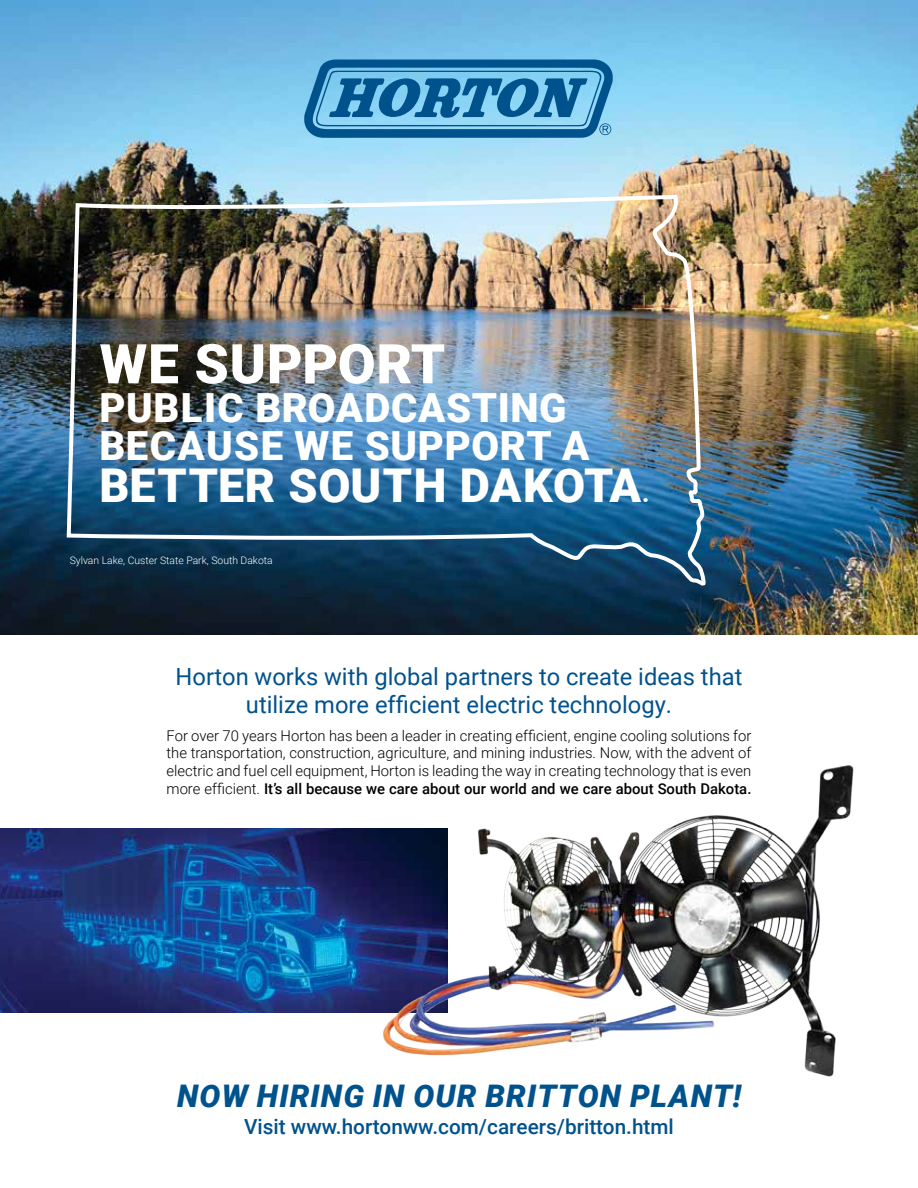
<style>
.page{position:relative;width:918px;height:1188px;background:#fff}
.page>*{position:absolute;margin:0;border:0;box-sizing:border-box;transform-origin:0 0}
.t1{font:900 54.9px "Roboto";letter-spacing:.015em;color:#fff}
.t2{font:900 46.65px "Roboto";letter-spacing:.005em;color:#fff}
.t3{font:900 40.2px/38.5px "Roboto";letter-spacing:.015em;color:#fff}
.t4{font:italic 900 31.2px "Roboto";letter-spacing:.035em;color:#00528d}
.t5{font:23.7px/28.5px "Roboto";color:#00528d;text-align:center}
.t6{font:500 20.7px "Roboto";color:#00528d}
.t7{font:300 14.85px/17.9px "Roboto";color:#000;text-align:justify}
.t8{font:300 10.35px "Roboto";color:#fff}
.s1{font-size:23.7px}
.s2{font-weight:500}
</style>
<div class="page">
<img style="left:0;top:0;width:918px;height:635px">
<svg style="left:304px;top:59px;width:309px;height:79px;background:#418fbd"></svg>
<img style="left:65px;top:192px;width:642px;height:443px">
<img style="left:0;top:828px;width:373px;height:185px">
<img style="left:373px;top:765px;width:481px;height:312px">
<svg style="left:0;top:0;width:6px;height:8px"></svg>
<svg style="left:912px;top:0;width:6px;height:8px"></svg>
<h1 class="t1" style="left:100px;top:325px;width:347px">WE SUPPORT</h1>
<h3 class="t3" style="left:99px;top:387px;width:491px">PUBLIC BROADCASTING<br>BECAUSE WE SUPPORT A</h3>
<h2 class="t2" style="left:100px;top:453px;width:551px">BETTER SOUTH DAKOTA<span class="s1">.</span></h2>
<p class="t8" style="left:70px;top:554px;width:205px">Sylvan Lake, Custer State Park, South Dakota</p>
<h3 class="t5" style="left:176px;top:661px;width:568px">Horton works with global partners to create ideas that utilize more efficient electric technology.</h3>
<p class="t7" style="left:167px;top:726px;width:586px">For over 70 years Horton has been a leader in creating efficient, engine cooling solutions for the transportation, construction, agriculture, and mining industries. Now, with the advent of electric and fuel cell equipment, Horton is leading the way in creating technology that is even more efficient. <span class="s2">It’s all because we care about our world and we care about South Dakota.</span></p>
<h3 class="t4" style="left:177px;top:1074px;width:566px">NOW HIRING IN OUR BRITTON PLANT!</h3>
<h3 class="t6" style="left:244px;top:1112px;width:431px">Visit www.hortonww.com/careers/britton.html</h3>
</div>
